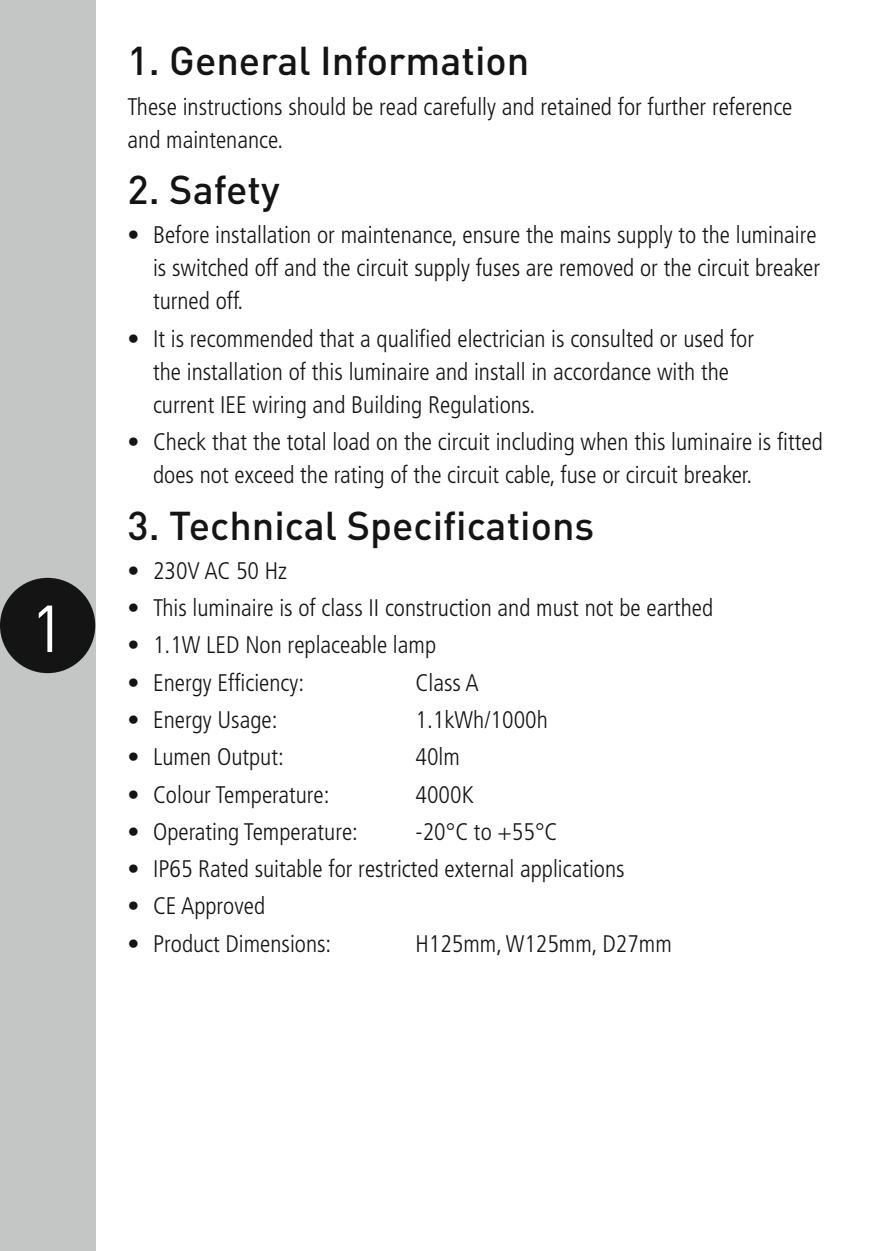
<style>
.page{position:relative;width:893px;height:1251px;background:#fff}
.page>*{position:absolute;margin:0;border:0;box-sizing:border-box;transform-origin:0 0}
.t1{font:65.1px "DIN";color:#fff}
.t2{font:500 39.6px "DIN";color:#141415}
.t3{font:300 condensed 24px/33px "Frutiger LT";color:#141415}
</style>
<div class="page">
<div style="left:0;top:0;width:95px;height:1250px;background:#c4c5c5"></div>
<div style="left:0;top:577px;width:95px;height:96px;background:#141415;border-radius:50%"></div>
<h1 class="t1" style="left:31px;top:587px;width:36px">1</h1>
<h2 class="t2" style="left:128px;top:36px;width:403px">1. General Information</h2>
<p class="t3" style="left:128px;top:90px;width:666px">These instructions should be read carefully and retained for further reference and maintenance.</p>
<h2 class="t2" style="left:128px;top:164px;width:154px">2. Safety</h2>
<p class="t3" style="left:153px;top:219px;width:669px;text-indent:-26px">• Before installation or maintenance, ensure the mains supply to the luminaire is switched off and the circuit supply fuses are removed or the circuit breaker turned off.</p>
<p class="t3" style="left:153px;top:322px;width:602px;text-indent:-26px">• It is recommended that a qualified electrician is consulted or used for the installation of this luminaire and install in accordance with the current IEE wiring and Building Regulations.</p>
<p class="t3" style="left:153px;top:425px;width:671px;text-indent:-26px">• Check that the total load on the circuit including when this luminaire is fitted does not exceed the rating of the circuit cable, fuse or circuit breaker.</p>
<h2 class="t2" style="left:128px;top:500px;width:468px">3. Technical Specifications</h2>
<p class="t3" style="left:128px;top:554px;width:161px">• 230V AC 50 Hz</p>
<p class="t3" style="left:128px;top:591px;width:587px">• This luminaire is of class II construction and must not be earthed</p>
<p class="t3" style="left:128px;top:628px;width:310px">• 1.1W LED Non replaceable lamp</p>
<p class="t3" style="left:128px;top:666px;width:178px">• Energy Efficiency:</p>
<p class="t3" style="left:416px;top:666px;width:65px">Class A</p>
<p class="t3" style="left:128px;top:703px;width:151px">• Energy Usage:</p>
<p class="t3" style="left:416px;top:703px;width:134px">1.1kWh/1000h</p>
<p class="t3" style="left:128px;top:740px;width:158px">• Lumen Output:</p>
<p class="t3" style="left:416px;top:740px;width:46px">40lm</p>
<p class="t3" style="left:128px;top:777px;width:204px">• Colour Temperature:</p>
<p class="t3" style="left:416px;top:777px;width:60px">4000K</p>
<p class="t3" style="left:128px;top:815px;width:232px">• Operating Temperature:</p>
<p class="t3" style="left:416px;top:815px;width:143px">-20°C to +55°C</p>
<p class="t3" style="left:128px;top:852px;width:498px">• IP65 Rated suitable for restricted external applications</p>
<p class="t3" style="left:128px;top:889px;width:139px">• CE Approved</p>
<p class="t3" style="left:128px;top:926px;width:205px">• Product Dimensions:</p>
<p class="t3" style="left:416px;top:926px;width:258px">H125mm, W125mm, D27mm</p>
</div>
